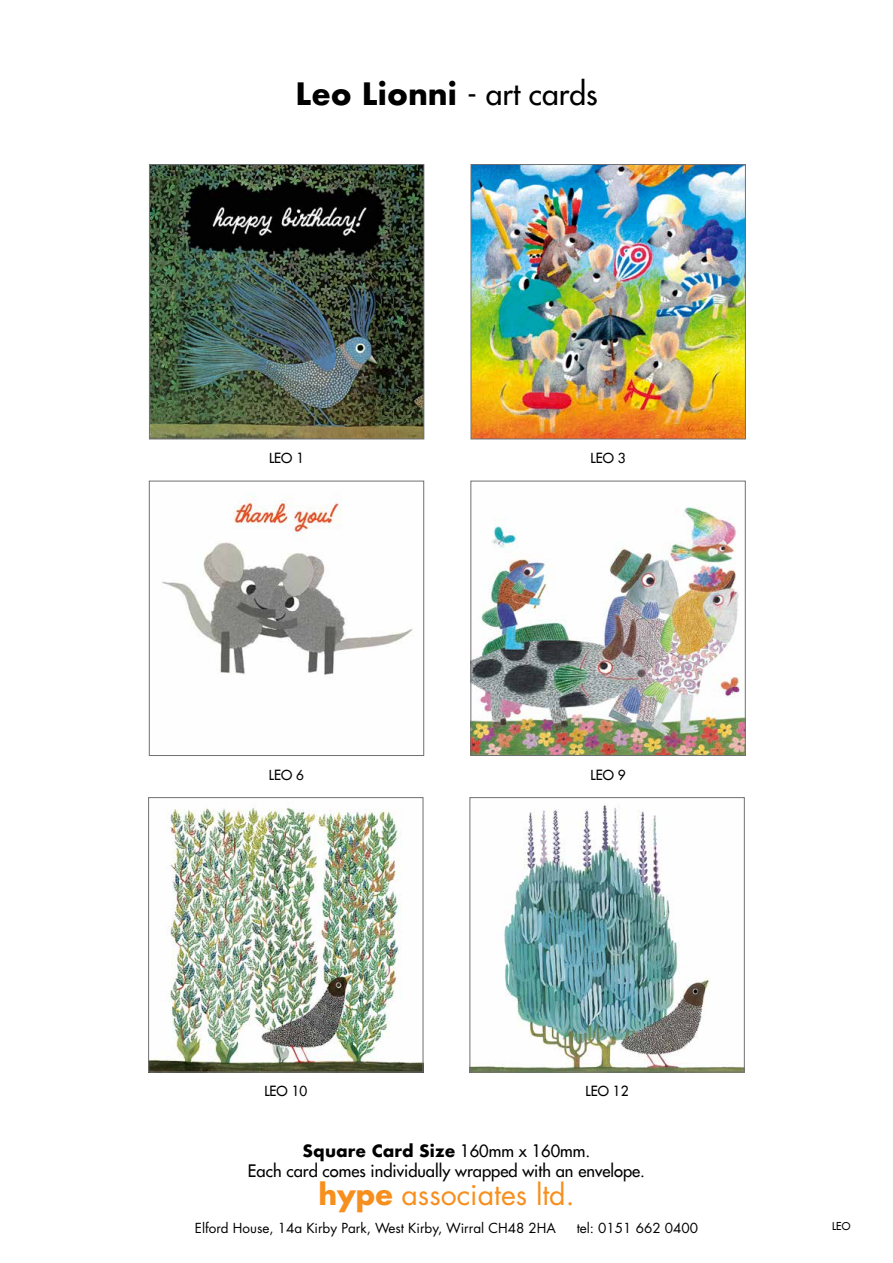
<style>
.page{position:relative;width:893px;height:1263px;background:#fff}
.page>*{position:absolute;margin:0;border:0;box-sizing:border-box;transform-origin:0 0}
.t1{font:700 30px "Futura";color:#000}
.t2{font:28.5px "Futura Std";color:#f78f1e}
.t3{font:16.5px/19.8px "Futura";color:#000;text-align:center}
.t4{font:13.5px "Futura Std";color:#000}
.t5{font:13.5px "Futura";color:#000}
.t6{font:10.5px "Futura";color:#000}
.s1{font-weight:400}
.s2{font-weight:700}
</style>
<div class="page">
<img style="left:471px;top:805px;width:272px;height:265px">
<div style="left:469px;top:797px;width:276px;height:275px;border:1px solid #6f7073"></div>
<img style="left:151px;top:166px;width:271px;height:271px">
<div style="left:149px;top:164px;width:275px;height:275px;border:1px solid #6f7073"></div>
<img style="left:150px;top:805px;width:271px;height:265px">
<div style="left:148px;top:797px;width:275px;height:275px;border:1px solid #6f7073"></div>
<img style="left:161px;top:493px;width:252px;height:182px">
<div style="left:149px;top:481px;width:275px;height:275px;border:1px solid #6f7073"></div>
<img style="left:472px;top:506px;width:272px;height:248px">
<div style="left:470px;top:481px;width:276px;height:275px;border:1px solid #6f7073"></div>
<img style="left:473px;top:166px;width:271px;height:271px">
<div style="left:471px;top:164px;width:275px;height:275px;border:1px solid #6f7073"></div>
<h1 class="t1" style="left:295px;top:72px;width:304px">Leo Lionni <span class="s1">- art cards</span></h1>
<p class="t5" style="left:269px;top:449px;width:37px">LEO 1</p>
<p class="t5" style="left:591px;top:449px;width:37px">LEO 3</p>
<p class="t5" style="left:269px;top:766px;width:37px">LEO 6</p>
<p class="t5" style="left:590px;top:766px;width:37px">LEO 9</p>
<p class="t5" style="left:264px;top:1082px;width:44px">LEO 10</p>
<p class="t5" style="left:586px;top:1082px;width:44px">LEO 12</p>
<p class="t3" style="left:248px;top:1141px;width:398px"><span class="s2">Square Card Size</span> 160mm x 160mm.<br>Each card comes individually wrapped with an envelope.</p>
<h2 class="t2" style="left:318px;top:1176px;width:258px"><span class="s2">hype</span> associates ltd.</h2>
<p class="t4" style="left:195px;top:1219px;width:362px">Elford House, 14a Kirby Park, West Kirby, Wirral CH48 2HA</p>
<p class="t4" style="left:577px;top:1219px;width:123px">tel: 0151 662 0400</p>
<p class="t6" style="left:832px;top:1219px;width:20px">LEO</p>
</div>
